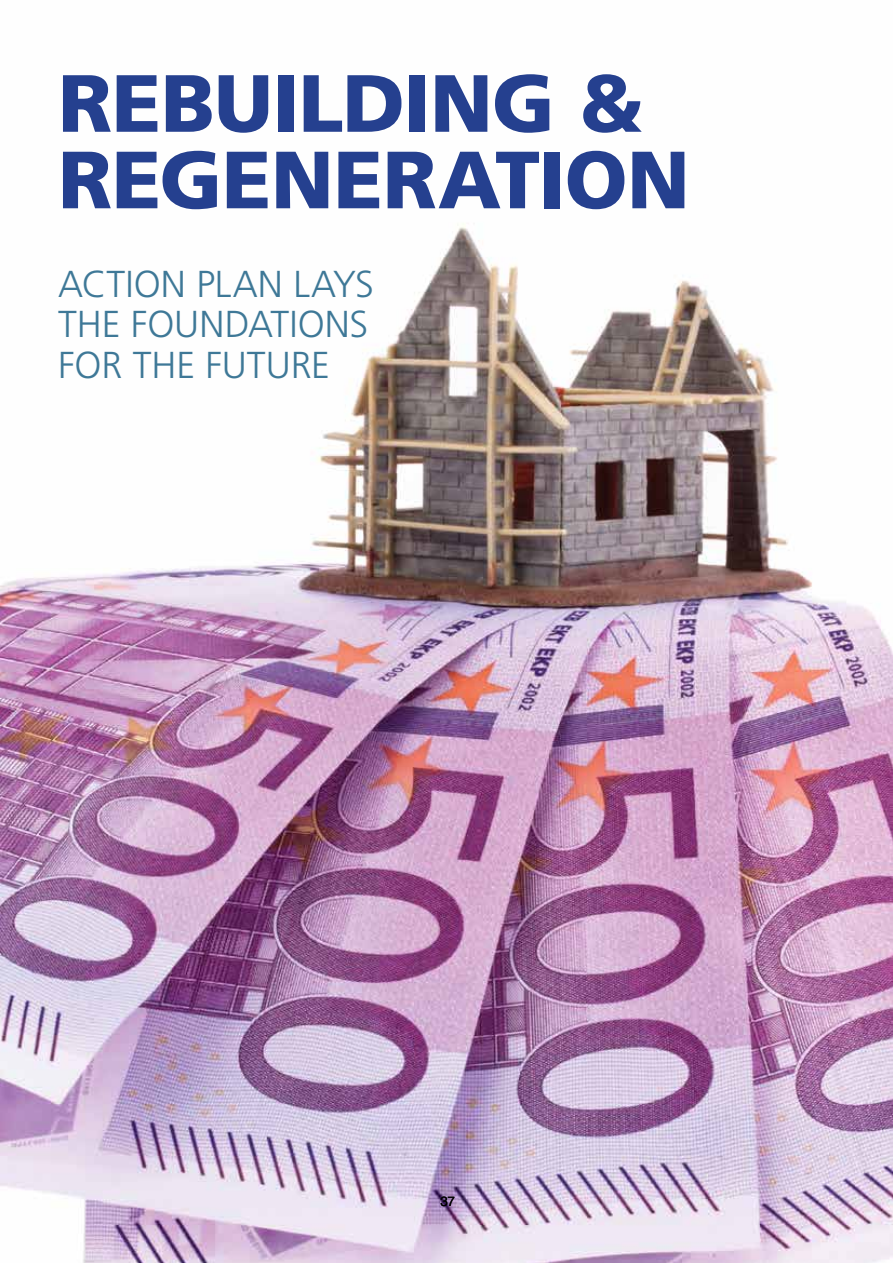
<style>
.page{position:relative;width:893px;height:1263px;background:#fff}
.page>*{position:absolute;margin:0;border:0;box-sizing:border-box;transform-origin:0 0}
.t1{font:900 81px/76.5px "Frutiger";letter-spacing:-.01em;color:#25408f}
.t2{font:300 37.5px/40.5px "Frutiger";color:#3e7897}
.t3{font:13.5px "Helvetica";color:#000}
</style>
<div class="page">
<img style="left:0;top:223px;width:893px;height:1040px">
<h1 class="t1" style="left:58px;top:64px;width:633px">REBUILDING &amp;<br>REGENERATION</h1>
<p class="t2" style="left:58px;top:263px;width:317px">ACTION PLAN LAYS<br>THE FOUNDATIONS<br>FOR THE FUTURE</p>
<p class="t3" style="left:441px;top:1190px;width:16px">37</p>
</div>
